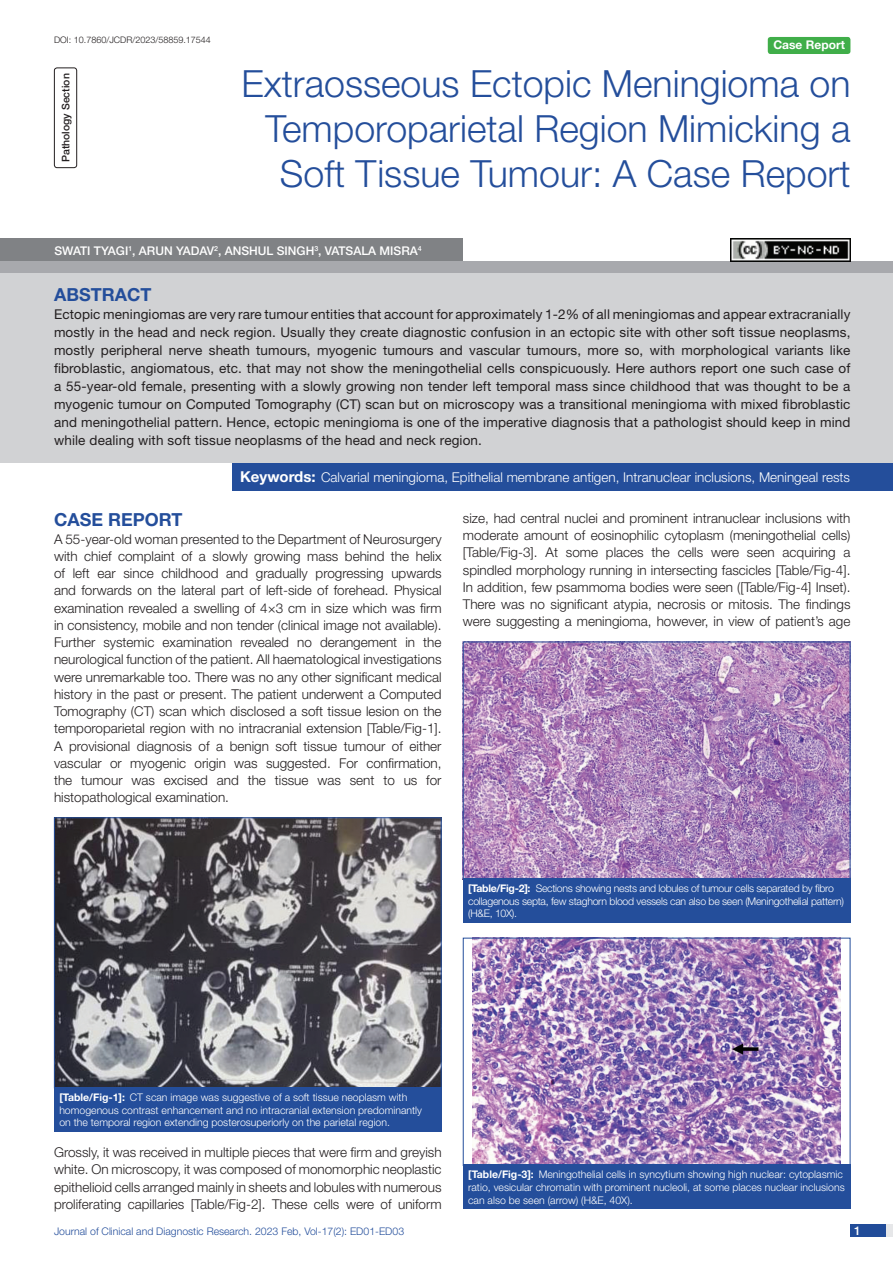
<style>
.page{position:relative;width:893px;height:1263px;background:#fff}
.page>*{position:absolute;margin:0;border:0;box-sizing:border-box;transform-origin:0 0}
.t1{font:300 37.5px/45px "Helvetica Neue";color:#244e9b;text-align:right}
.Heading{font:700 18px "Helvetica Neue";color:#244e9b}
.Abstract_head{font:700 18px "Helvetica Neue";color:#244e9b}
.Body_text{font:300 13.5px/17.2px "Helvetica Neue";color:#231f20;text-align:justify}
.Abstract_Text{font:13.5px/18px "Helvetica Neue";letter-spacing:.01em;color:#231f20;text-align:justify}
.Key_words{font:300 13.5px "Helvetica Neue";color:#fff}
.Author{font:500 12px "Helvetica Neue";color:#fff}
.t2{font:700 12px "Helvetica Neue";color:#fff}
.TABLE_FIG{font:300 10.5px/12.6px "Helvetica Neue";color:#fff}
.TABLE_FIG-2{font:300 10.5px/12.6px "Helvetica Neue";letter-spacing:-.025em;color:#fff}
.t3{font:300 10.5px "Helvetica Neue";color:#244e9b}
.section{font:500 10.5px "Helvetica Neue";color:#231f20}
.DOI{font:300 9px "Helvetica Neue";color:#231f20}
.s1{font-weight:700;font-size:15px}
.s2{font-weight:700}
</style>
<div class="page">
<div style="left:850px;top:1224px;width:43px;height:13px;background:#e6e7e9"></div>
<div style="left:850px;top:1224px;width:35px;height:13px;background:#214c99"></div>
<div style="left:54px;top:68px;width:23px;height:100px;border:1px solid #231f20;border-radius:3px"></div>
<div style="left:768px;top:37px;width:82px;height:17px;background:#40ae49;border-radius:3px"></div>
<div style="left:0;top:261px;width:893px;height:12px;background:#a8a9ad"></div>
<div style="left:0;top:238px;width:463px;height:23px;background:#808285"></div>
<div style="left:0;top:273px;width:893px;height:190px;background:#d1d2d4"></div>
<div style="left:232px;top:463px;width:661px;height:27px;background:#244e9b"></div>
<img style="left:56px;top:819px;width:384px;height:267px">
<div style="left:54px;top:817px;width:388px;height:271px;border:1px solid #244e9b"></div>
<div style="left:54px;top:1087px;width:388px;height:45px;background:#244e9b"></div>
<img style="left:465px;top:644px;width:383px;height:233px">
<div style="left:463px;top:642px;width:387px;height:237px;border:1px solid #244e9b"></div>
<div style="left:463px;top:879px;width:387px;height:44px;background:#244e9b"></div>
<img style="left:730px;top:239px;width:120px;height:22px">
<img style="left:473px;top:940px;width:367px;height:224px">
<div style="left:463px;top:938px;width:387px;height:228px;border:1px solid #244e9b"></div>
<div style="left:463px;top:1165px;width:387px;height:44px;background:#244e9b"></div>
<p class="DOI" style="left:54px;top:35px;width:158px">DOI: 10.7860/JCDR/2023/58859.17544</p>
<p class="section" style="left:60px;top:162px;width:90px;rotate:-90deg">PATHOLOGY SECTION</p>
<p class="t1" style="left:242px;top:60px;width:610px">Extraosseous Ectopic Meningioma on<br>Temporoparietal Region Mimicking a<br>Soft Tissue Tumour: A Case Report</p>
<p class="t2" style="left:773px;top:37px;width:73px">Case Report</p>
<p class="Author" style="left:54px;top:243px;width:369px">SWATI TYAGI<sup>1</sup>, ARUN YADAV<sup>2</sup>, ANSHUL SINGH<sup>3</sup>, VATSALA MISRA<sup>4</sup></p>
<p class="Abstract_head" style="left:54px;top:284px;width:99px">ABSTRACT</p>
<p class="Abstract_Text" style="left:54px;top:305px;width:798px">Ectopic meningiomas are very rare tumour entities that account for approximately 1-2% of all meningiomas and appear extracranially mostly in the head and neck region. Usually they create diagnostic confusion in an ectopic site with other soft tissue neoplasms, mostly peripheral nerve sheath tumours, myogenic tumours and vascular tumours, more so, with morphological variants like fibroblastic, angiomatous, etc. that may not show the meningothelial cells conspicuously. Here authors report one such case of a 55-year-old female, presenting with a slowly growing non tender left temporal mass since childhood that was thought to be a myogenic tumour on Computed Tomography (CT) scan but on microscopy was a transitional meningioma with mixed fibroblastic and meningothelial pattern. Hence, ectopic meningioma is one of the imperative diagnosis that a pathologist should keep in mind while dealing with soft tissue neoplasms of the head and neck region.</p>
<p class="Key_words" style="left:240px;top:469px;width:611px"><span class="s1">Keywords:</span> Calvarial meningioma, Epithelial membrane antigen, Intranuclear inclusions, Meningeal rests</p>
<p class="Heading" style="left:54px;top:509px;width:130px">CASE REPORT</p>
<p class="Body_text" style="left:54px;top:530px;width:389px">A 55-year-old woman presented to the Department of Neurosurgery with chief complaint of a slowly growing mass behind the helix of left ear since childhood and gradually progressing upwards and forwards on the lateral part of left-side of forehead. Physical examination revealed a swelling of 4×3 cm in size which was firm in consistency, mobile and non tender (clinical image not available).<br>Further systemic examination revealed no derangement in the neurological function of the patient. All haematological investigations were unremarkable too. There was no any other significant medical history in the past or present. The patient underwent a Computed Tomography (CT) scan which disclosed a soft tissue lesion on the temporoparietal region with no intracranial extension [Table/Fig-1].<br>A provisional diagnosis of a benign soft tissue tumour of either vascular or myogenic origin was suggested. For confirmation, the tumour was excised and the tissue was sent to us for histopathological examination.</p>
<p class="Body_text" style="left:463px;top:509px;width:389px">size, had central nuclei and prominent intranuclear inclusions with moderate amount of eosinophilic cytoplasm (meningothelial cells) [Table/Fig-3]. At some places the cells were seen acquiring a spindled morphology running in intersecting fascicles [Table/Fig-4].<br>In addition, few psammoma bodies were seen ([Table/Fig-4] Inset).<br>There was no significant atypia, necrosis or mitosis. The findings were suggesting a meningioma, however, in view of patient’s age</p>
<p class="TABLE_FIG-2" style="left:468px;top:882px;width:377px"><span class="s2">[Table/Fig-2]:</span> Sections showing nests and lobules of tumour cells separated by fibro collagenous septa, few staghorn blood vessels can also be seen (Meningothelial pattern) (H&amp;E, 10X).</p>
<p class="TABLE_FIG" style="left:59px;top:1091px;width:364px"><span class="s2">[Table/Fig-1]:</span> CT scan image was suggestive of a soft tissue neoplasm with homogenous contrast enhancement and no intracranial extension predominantly on the temporal region extending posterosuperiorly on the parietal region.</p>
<p class="Body_text" style="left:54px;top:1143px;width:389px">Grossly, it was received in multiple pieces that were firm and greyish white. On microscopy, it was composed of monomorphic neoplastic epithelioid cells arranged mainly in sheets and lobules with numerous proliferating capillaries [Table/Fig-2]. These cells were of uniform</p>
<p class="TABLE_FIG" style="left:468px;top:1168px;width:378px"><span class="s2">[Table/Fig-3]:</span> Meningothelial cells in syncytium showing high nuclear: cytoplasmic ratio, vesicular chromatin with prominent nucleoli, at some places nuclear inclusions can also be seen (arrow) (H&amp;E, 40X).</p>
<p class="t3" style="left:54px;top:1225px;width:352px">Journal of Clinical and Diagnostic Research. 2023 Feb, Vol-17(2): ED01-ED03</p>
<p class="Author" style="left:854px;top:1223px;width:8px">1</p>
</div>
